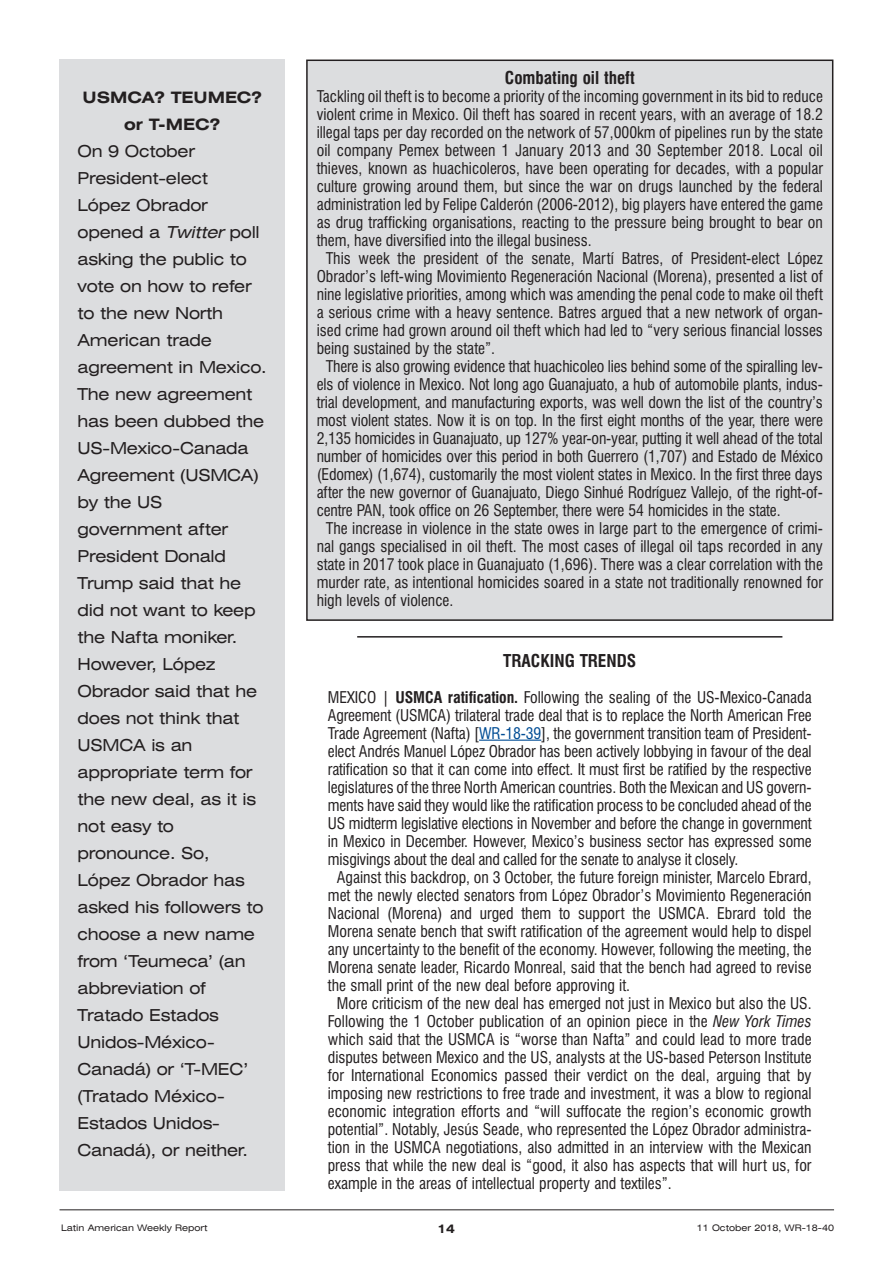
<style>
.page{position:relative;width:893px;height:1263px;background:#fff}
.page>*{position:absolute;margin:0;border:0;box-sizing:border-box;transform-origin:0 0}
.t1{font:700 condensed 17.25px "Swiss 721 BT";color:#231f20}
.t2{font:expanded 16.5px/27px "Swiss 721 BT";letter-spacing:-.015em;color:#231f20}
.t3{font:condensed 15.75px "Swiss 721 BT";color:#231f20}
.t4{font:700 expanded 15.75px/27px "Swiss 721 BT";color:#231f20;text-align:center}
.t5{font:700 expanded 12px "Swiss 721 BT";color:#231f20}
.t6{font:expanded 9px "Swiss 721 BT";color:#231f20}
.s1{font-style:italic}
.s2{font-weight:700}
.s3{color:#014d95}
</style>
<div class="page">
<div style="left:60px;top:60px;width:225px;height:1131px;background:#dcdddf"></div>
<hr style="left:60px;top:1209px;width:774px;height:1px;background:#231f20">
<div style="left:307px;top:60px;width:526px;height:560px;background:#dcdddf"></div>
<div style="left:306px;top:60px;width:527px;height:561px;border:2px solid #231f20"></div>
<hr style="left:479px;top:739px;width:62px;height:2px;background:#014d95">
<hr style="left:357px;top:636px;width:425px;height:2px;background:#231f20">
<p class="t4" style="left:82px;top:84px;width:181px">USMCA? TEUMEC? or T-MEC?</p>
<p class="t2" style="left:78px;top:137px;width:191px">On 9 October<br>President-elect<br>López Obrador opened a <span class="s1">Twitter</span>poll asking the public to vote on how to refer to the new North<br>American trade agreement in Mexico.<br>The new agreement has been dubbed the<br>US-Mexico-Canada<br>Agreement (USMCA) by the US government after<br>President Donald<br>Trump said that he did not want to keep the Nafta moniker.<br>However, López<br>Obrador said that he does not think that<br>USMCA is an appropriate term for the new deal, as it is not easy to pronounce. So,<br>López Obrador has asked his followers to choose a new name from ‘Teumeca’ (an abbreviation of<br>Tratado Estados<br>Unidos-México-<br>Canadá) or ‘T-MEC’ (Tratado México-<br>Estados Unidos-<br>Canadá), or neither.</p>
<p class="t6" style="left:61px;top:1223px;width:148px">Latin American Weekly Report</p>
<p class="t1" style="left:505px;top:68px;width:131px">Combating oil theft</p>
<p class="t3" style="left:317px;top:87px;width:508px">Tackling oil theft is to become a priority of the incoming government in its bid to reduce</p>
<p class="t3" style="left:317px;top:105px;width:508px">violent crime in Mexico. Oil theft has soared in recent years, with an average of 18.2</p>
<p class="t3" style="left:317px;top:123px;width:508px">illegal taps per day recorded on the network of 57,000km of pipelines run by the state</p>
<p class="t3" style="left:317px;top:141px;width:508px">oil company Pemex between 1 January 2013 and 30 September 2018. Local oil</p>
<p class="t3" style="left:317px;top:159px;width:508px">thieves, known as huachicoleros, have been operating for decades, with a popular</p>
<p class="t3" style="left:317px;top:177px;width:508px">culture growing around them, but since the war on drugs launched by the federal</p>
<p class="t3" style="left:317px;top:195px;width:508px">administration led by Felipe Calderón (2006-2012), big players have entered the game</p>
<p class="t3" style="left:317px;top:213px;width:508px">as drug trafficking organisations, reacting to the pressure being brought to bear on</p>
<p class="t3" style="left:317px;top:231px;width:277px">them, have diversified into the illegal business.</p>
<p class="t3" style="left:326px;top:249px;width:499px">This week the president of the senate, Martí Batres, of President-elect López</p>
<p class="t3" style="left:317px;top:267px;width:508px">Obrador’s left-wing Movimiento Regeneración Nacional (Morena), presented a list of</p>
<p class="t3" style="left:317px;top:285px;width:508px">nine legislative priorities, among which was amending the penal code to make oil theft</p>
<p class="t3" style="left:317px;top:303px;width:508px">a serious crime with a heavy sentence. Batres argued that a new network of organ-</p>
<p class="t3" style="left:317px;top:321px;width:508px">ised crime had grown around oil theft which had led to “very serious financial losses</p>
<p class="t3" style="left:317px;top:339px;width:180px">being sustained by the state”.</p>
<p class="t3" style="left:326px;top:357px;width:499px">There is also growing evidence that huachicoleo lies behind some of the spiralling lev-</p>
<p class="t3" style="left:317px;top:375px;width:508px">els of violence in Mexico. Not long ago Guanajuato, a hub of automobile plants, indus-</p>
<p class="t3" style="left:317px;top:393px;width:508px">trial development, and manufacturing exports, was well down the list of the country’s</p>
<p class="t3" style="left:317px;top:411px;width:508px">most violent states. Now it is on top. In the first eight months of the year, there were</p>
<p class="t3" style="left:317px;top:429px;width:508px">2,135 homicides in Guanajuato, up 127% year-on-year, putting it well ahead of the total</p>
<p class="t3" style="left:317px;top:447px;width:508px">number of homicides over this period in both Guerrero (1,707) and Estado de México</p>
<p class="t3" style="left:317px;top:465px;width:508px">(Edomex) (1,674), customarily the most violent states in Mexico. In the first three days</p>
<p class="t3" style="left:317px;top:483px;width:508px">after the new governor of Guanajuato, Diego Sinhué Rodríguez Vallejo, of the right-of-</p>
<p class="t3" style="left:317px;top:501px;width:465px">centre PAN, took office on 26 September, there were 54 homicides in the state.</p>
<p class="t3" style="left:326px;top:519px;width:499px">The increase in violence in the state owes in large part to the emergence of crimi-</p>
<p class="t3" style="left:317px;top:537px;width:508px">nal gangs specialised in oil theft. The most cases of illegal oil taps recorded in any</p>
<p class="t3" style="left:317px;top:555px;width:508px">state in 2017 took place in Guanajuato (1,696). There was a clear correlation with the</p>
<p class="t3" style="left:317px;top:573px;width:508px">murder rate, as intentional homicides soared in a state not traditionally renowned for</p>
<p class="t3" style="left:317px;top:591px;width:138px">high levels of violence.</p>
<p class="t1" style="left:503px;top:650px;width:135px">TRACKING TRENDS</p>
<p class="t3" style="left:328px;top:688px;width:485px">MEXICO | <span class="s2">USMCA ratification.</span> Following the sealing of the US-Mexico-Canada</p>
<p class="t3" style="left:328px;top:706px;width:485px">Agreement (USMCA) trilateral trade deal that is to replace the North American Free</p>
<p class="t3" style="left:328px;top:724px;width:485px">Trade Agreement (Nafta) [<span class="s3">WR-18-39</span>], the government transition team of President-</p>
<p class="t3" style="left:328px;top:742px;width:485px">elect Andrés Manuel López Obrador has been actively lobbying in favour of the deal</p>
<p class="t3" style="left:328px;top:760px;width:485px">ratification so that it can come into effect. It must first be ratified by the respective</p>
<p class="t3" style="left:328px;top:778px;width:485px">legislatures of the three North American countries. Both the Mexican and US govern-</p>
<p class="t3" style="left:328px;top:796px;width:485px">ments have said they would like the ratification process to be concluded ahead of the</p>
<p class="t3" style="left:328px;top:814px;width:485px">US midterm legislative elections in November and before the change in government</p>
<p class="t3" style="left:328px;top:832px;width:485px">in Mexico in December. However, Mexico’s business sector has expressed some</p>
<p class="t3" style="left:328px;top:850px;width:412px">misgivings about the deal and called for the senate to analyse it closely.</p>
<p class="t3" style="left:337px;top:868px;width:476px">Against this backdrop, on 3 October, the future foreign minister, Marcelo Ebrard,</p>
<p class="t3" style="left:328px;top:886px;width:485px">met the newly elected senators from López Obrador’s Movimiento Regeneración</p>
<p class="t3" style="left:328px;top:904px;width:485px">Nacional (Morena) and urged them to support the USMCA. Ebrard told the</p>
<p class="t3" style="left:328px;top:922px;width:485px">Morena senate bench that swift ratification of the agreement would help to dispel</p>
<p class="t3" style="left:328px;top:940px;width:485px">any uncertainty to the benefit of the economy. However, following the meeting, the</p>
<p class="t3" style="left:328px;top:958px;width:485px">Morena senate leader, Ricardo Monreal, said that the bench had agreed to revise</p>
<p class="t3" style="left:328px;top:976px;width:304px">the small print of the new deal before approving it.</p>
<p class="t3" style="left:337px;top:994px;width:476px">More criticism of the new deal has emerged not just in Mexico but also the US.</p>
<p class="t3" style="left:328px;top:1012px;width:485px">Following the 1 October publication of an opinion piece in the <span class="s1">New York Times</span></p>
<p class="t3" style="left:328px;top:1030px;width:485px">which said that the USMCA is “worse than Nafta” and could lead to more trade</p>
<p class="t3" style="left:328px;top:1048px;width:485px">disputes between Mexico and the US, analysts at the US-based Peterson Institute</p>
<p class="t3" style="left:328px;top:1066px;width:485px">for International Economics passed their verdict on the deal, arguing that by</p>
<p class="t3" style="left:328px;top:1084px;width:485px">imposing new restrictions to free trade and investment, it was a blow to regional</p>
<p class="t3" style="left:328px;top:1102px;width:485px">economic integration efforts and “will suffocate the region’s economic growth</p>
<p class="t3" style="left:328px;top:1120px;width:485px">potential”. Notably, Jesús Seade, who represented the López Obrador administra-</p>
<p class="t3" style="left:328px;top:1138px;width:485px">tion in the USMCA negotiations, also admitted in an interview with the Mexican</p>
<p class="t3" style="left:328px;top:1156px;width:485px">press that while the new deal is “good, it also has aspects that will hurt us, for</p>
<p class="t3" style="left:328px;top:1174px;width:346px">example in the areas of intellectual property and textiles”.</p>
<p class="t5" style="left:437px;top:1221px;width:19px">14</p>
<p class="t6" style="left:697px;top:1223px;width:139px">11 October 2018, WR-18-40</p>
</div>
